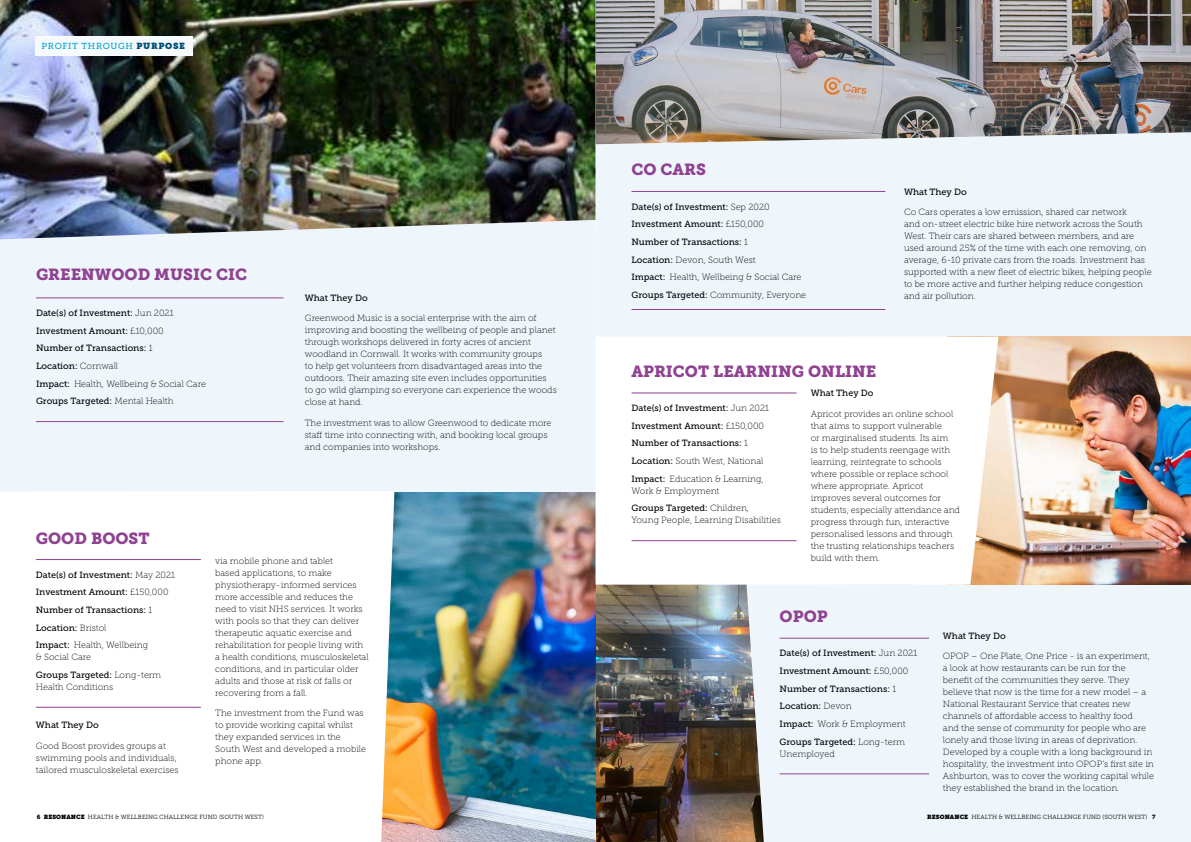
<style>
.page{position:relative;width:1191px;height:842px;background:#fff}
.page>*{position:absolute;margin:0;border:0;box-sizing:border-box;transform-origin:0 0}
.t1{font:16px "Museo Slab 900";color:#904292}
.t2{font:9px/12px "Museo Slab 100";color:#000}
.t3{font:9px/17.7px "Museo Slab 500";color:#000}
.t4{font:8.7px "Museo Slab 500";letter-spacing:.075em;color:#00a2cd}
.t5{font:6px "Museo Slab 300";letter-spacing:.01em;color:#000}
.s1{font-family:"Museo Slab";color:#005076}
.s2{font-family:"Museo Slab 100"}
.s3{font-family:"Museo Slab 500"}
.s4{font-family:"Museo Slab 900"}
.s5{font-family:"Museo Slab"}
</style>
<div class="page">
<div style="left:595px;top:144px;width:596px;height:193px;background:#eff6fb"></div>
<img style="left:595px;top:0;width:596px;height:144px">
<div style="left:0;top:214px;width:595px;height:278px;background:#eff6fb"></div>
<img style="left:0;top:0;width:595px;height:239px">
<img style="left:595px;top:585px;width:151px;height:257px">
<div style="left:746px;top:584px;width:445px;height:258px;background:#eff6fb"></div>
<img style="left:394px;top:492px;width:201px;height:350px">
<svg style="left:35px;top:491px;width:359px;height:351px"></svg>
<div style="left:35px;top:36px;width:157px;height:20px;background:#f7fafd"></div>
<hr style="left:36px;top:559px;width:165px;height:1px;background:#904292">
<hr style="left:36px;top:707px;width:165px;height:1px;background:#904292">
<hr style="left:631px;top:191px;width:254px;height:1px;background:#904292">
<hr style="left:631px;top:309px;width:254px;height:1px;background:#904292">
<img style="left:998px;top:337px;width:193px;height:247px">
<svg style="left:595px;top:342px;width:403px;height:243px"></svg>
<hr style="left:631px;top:392px;width:165px;height:1px;background:#904292">
<hr style="left:631px;top:540px;width:165px;height:1px;background:#904292">
<hr style="left:779px;top:638px;width:150px;height:1px;background:#904292">
<hr style="left:779px;top:773px;width:150px;height:1px;background:#904292">
<hr style="left:36px;top:297px;width:247px;height:1px;background:#904292">
<hr style="left:36px;top:421px;width:247px;height:1px;background:#904292">
<p class="t4" style="left:42px;top:41px;width:145px">PROFIT THROUGH <span class="s1">PURPOSE</span></p>
<h1 class="t1" style="left:36px;top:265px;width:212px">GREENWOOD MUSIC CIC</h1>
<p class="t3" style="left:36px;top:304px;width:139px">Date(s) of Investment: <span class="s2">Jun 2021<br></span>Investment Amount: <span class="s2">£10,000<br></span>Number of Transactions: <span class="s2">1<br></span>Location: <span class="s2">Cornwall</span></p>
<p class="t2" style="left:36px;top:378px;width:171px"><span class="s3">Impact:</span> Health, Wellbeing &amp; Social Care</p>
<p class="t3" style="left:36px;top:392px;width:139px">Groups Targeted: <span class="s2">Mental Health</span></p>
<h1 class="t1" style="left:36px;top:529px;width:115px">GOOD BOOST</h1>
<p class="t3" style="left:305px;top:289px;width:64px">What They Do</p>
<p class="t2" style="left:305px;top:312px;width:253px">Greenwood Music is a social enterprise with the aim of improving and boosting the wellbeing of people and planet through workshops delivered in forty acres of ancient woodland in Cornwall. It works with community groups<br>to help get volunteers from disadvantaged areas into the outdoors. Their amazing site even includes opportunities to go wild glamping so everyone can experience the woods close at hand.</p>
<p class="t2" style="left:305px;top:417px;width:248px">The investment was to allow Greenwood to dedicate more staff time into connecting with, and booking local groups and companies into workshops.</p>
<p class="t3" style="left:36px;top:566px;width:141px">Date(s) of Investment: <span class="s2">May 2021<br></span>Investment Amount: <span class="s2">£150,000<br></span>Number of Transactions: <span class="s2">1<br></span>Location: <span class="s2">Bristol</span></p>
<p class="t2" style="left:36px;top:639px;width:114px"><span class="s3">Impact:</span> Health, Wellbeing &amp; Social Care</p>
<p class="t3" style="left:36px;top:666px;width:127px">Groups Targeted: <span class="s2">Long-term</span></p>
<p class="t2" style="left:36px;top:681px;width:79px">Health Conditions</p>
<p class="t3" style="left:36px;top:716px;width:64px">What They Do</p>
<p class="t2" style="left:36px;top:740px;width:144px">Good Boost provides groups at swimming pools and individuals, tailored musculoskeletal exercises</p>
<p class="t2" style="left:215px;top:554px;width:155px">via mobile phone and tablet<br>based applications, to make physiotherapy-informed services more accessible and reduces the need to visit NHS services. It works with pools so that they can deliver therapeutic aquatic exercise and rehabilitation for people living with a health conditions, musculoskeletal conditions, and in particular older adults and those at risk of falls or recovering from a fall.</p>
<p class="t2" style="left:215px;top:707px;width:152px">The investment from the Fund was to provide working capital whilst they expanded services in the<br>South West and developed a mobile phone app.</p>
<p class="t5" style="left:37px;top:814px;width:228px"><span class="s4">6</span> <span class="s5">RESONANCE</span> HEALTH &amp; WELLBEING CHALLENGE FUND (SOUTH WEST)</p>
<h1 class="t1" style="left:631px;top:161px;width:76px">CO CARS</h1>
<p class="t3" style="left:631px;top:198px;width:140px">Date(s) of Investment: <span class="s2">Sep 2020<br></span>Investment Amount: <span class="s2">£150,000<br></span>Number of Transactions: <span class="s2">1</span></p>
<p class="t2" style="left:631px;top:251px;width:176px;line-height:17.7px"><span class="s3">Location:</span> Devon, South West<br><span class="s3">Impact:</span> Health, Wellbeing &amp; Social Care<br><span class="s3">Groups Targeted:</span> Community, Everyone</p>
<p class="t3" style="left:904px;top:183px;width:64px">What They Do</p>
<p class="t2" style="left:904px;top:206px;width:249px">Co Cars operates a low emission, shared car network<br>and on-street electric bike hire network across the South West. Their cars are shared between members, and are used around 25% of the time with each one removing, on average, 6-10 private cars from the roads. Investment has supported with a new fleet of electric bikes, helping people to be more active and further helping reduce congestion and air pollution.</p>
<h1 class="t1" style="left:631px;top:362px;width:246px">APRICOT LEARNING ONLINE</h1>
<p class="t3" style="left:810px;top:384px;width:64px">What They Do</p>
<p class="t2" style="left:810px;top:408px;width:151px">Apricot provides an online school that aims to support vulnerable<br>or marginalised students. Its aim<br>is to help students reengage with learning, reintegrate to schools where possible or replace school where appropriate. Apricot improves several outcomes for students, especially attendance and progress through fun, interactive personalised lessons and through the trusting relationships teachers build with them.</p>
<p class="t3" style="left:631px;top:399px;width:139px">Date(s) of Investment: <span class="s2">Jun 2021<br></span>Investment Amount: <span class="s2">£150,000<br></span>Number of Transactions: <span class="s2">1</span></p>
<p class="t2" style="left:631px;top:452px;width:134px;line-height:17.7px"><span class="s3">Location:</span> South West, National<br><span class="s3">Impact:</span> Education &amp; Learning,</p>
<p class="t2" style="left:631px;top:485px;width:89px">Work &amp; Employment</p>
<p class="t3" style="left:631px;top:500px;width:119px">Groups Targeted: <span class="s2">Children,</span></p>
<p class="t2" style="left:631px;top:514px;width:151px">Young People, Learning Disabilities</p>
<h1 class="t1" style="left:779px;top:607px;width:50px">OPOP</h1>
<p class="t3" style="left:779px;top:644px;width:139px">Date(s) of Investment: <span class="s2">Jun 2021<br></span>Investment Amount: <span class="s2">£50,000<br></span>Number of Transactions: <span class="s2">1<br></span>Location: <span class="s2">Devon</span></p>
<p class="t2" style="left:779px;top:718px;width:127px"><span class="s3">Impact:</span> Work &amp; Employment</p>
<p class="t3" style="left:779px;top:733px;width:127px">Groups Targeted: <span class="s2">Long-term</span></p>
<p class="t2" style="left:779px;top:748px;width:57px">Unemployed</p>
<p class="t3" style="left:943px;top:627px;width:64px">What They Do</p>
<p class="t2" style="left:943px;top:650px;width:213px">OPOP – One Plate, One Price - is an experiment, a look at how restaurants can be run for the benefit of the communities they serve. They believe that now is the time for a new model – a National Restaurant Service that creates new channels of affordable access to healthy food<br>and the sense of community for people who are lonely and those living in areas of deprivation.<br>Developed by a couple with a long background in hospitality, the investment into OPOP’s first site in Ashburton, was to cover the working capital while they established the brand in the location.</p>
<p class="t5" style="left:927px;top:814px;width:230px"><span class="s5">RESONANCE</span> HEALTH &amp; WELLBEING CHALLENGE FUND (SOUTH WEST) <span class="s4">7</span></p>
</div>
